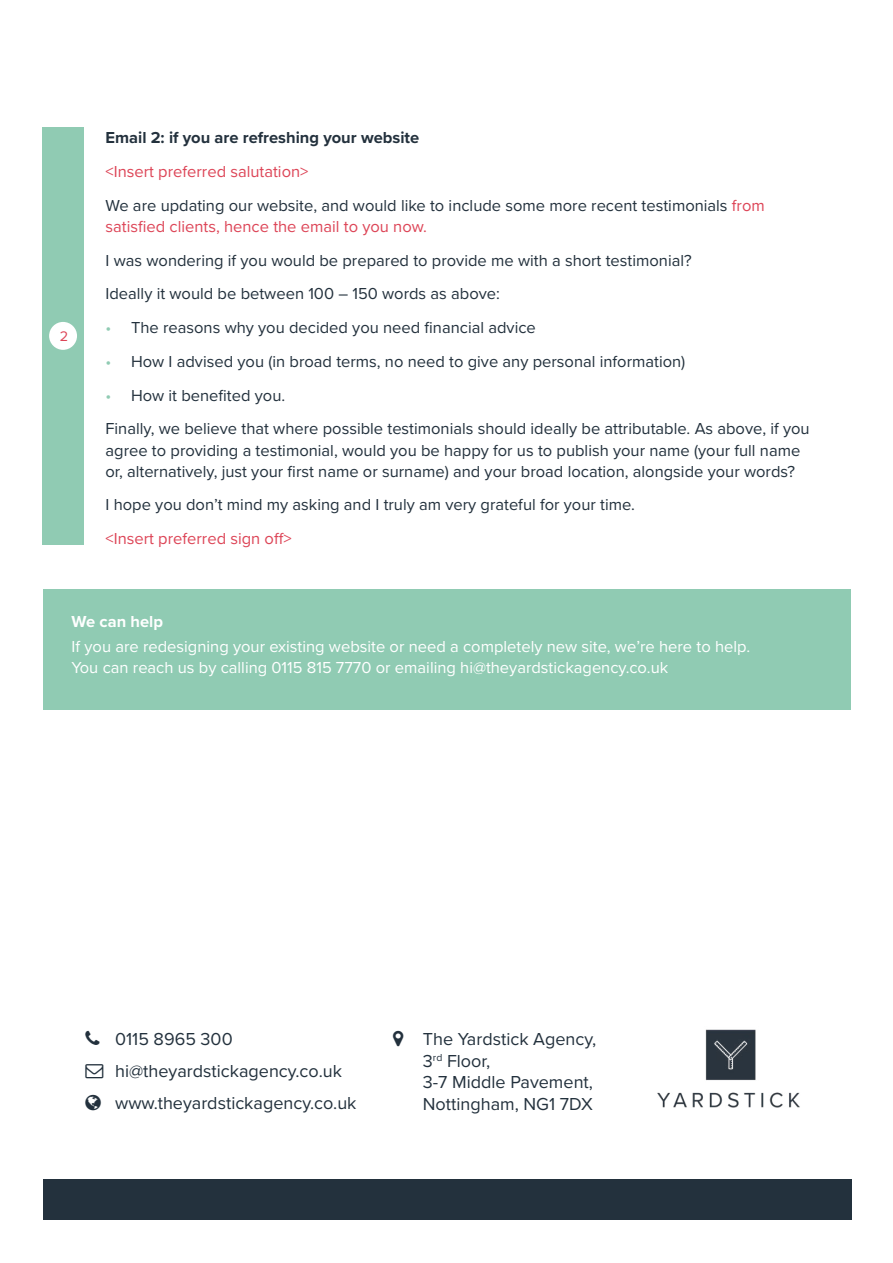
<style>
.page{position:relative;width:893px;height:1263px;background:#fff}
.page>*{position:absolute;margin:0;border:0;box-sizing:border-box;transform-origin:0 0}
.t1{font:18px/21.6px "Proxima Nova";color:#23313d}
.t2{font:16.5px/33.8px "Proxima Nova";color:#23313d}
.t3{font:16.5px/21px "Proxima Nova";color:#fff}
.t4{font:16.5px "Proxima Nova";color:#dd4557}
.t5{font:700 16.5px "Proxima Nova";color:#23313d}
.t6{font:700 16.5px "Proxima Nova";color:#fff}
.t7{font:14.4px "Proxima Nova";color:#dd4557}
.s1{color:#dd4557}
.s2{color:#90cbb3}
</style>
<div class="page">
<div style="left:43px;top:128px;width:41px;height:417px;background:#90cbb3"></div>
<div style="left:49px;top:322px;width:28px;height:28px;background:#fff;border-radius:50%"></div>
<div style="left:43px;top:589px;width:807px;height:121px;background:#90cbb3"></div>
<img style="left:657px;top:1029px;width:143px;height:79px">
<div style="left:43px;top:1180px;width:808px;height:40px;background:#23313d"></div>
<p class="t7" style="left:60px;top:325px;width:10px">2</p>
<p class="t5" style="left:106px;top:126px;width:315px">Email 2: if you are refreshing your website</p>
<p class="t2" style="left:106px;top:154px;width:661px"><span class="s1">&lt;Insert preferred salutation&gt;<br></span>We are updating our website, and would like to include some more recent testimonials <span class="s1">from</span></p>
<p class="t4" style="left:106px;top:214px;width:323px">satisfied clients, hence the email to you now.</p>
<p class="t2" style="left:106px;top:243px;width:588px">I was wondering if you would be prepared to provide me with a short testimonial?<br>Ideally it would be between 100 – 150 words as above:</p>
<p class="t2" style="left:106px;top:310px;width:432px"><span class="s2">•</span> The reasons why you decided you need financial advice</p>
<p class="t2" style="left:106px;top:344px;width:581px"><span class="s2">•</span> How I advised you (in broad terms, no need to give any personal information)</p>
<p class="t2" style="left:106px;top:378px;width:706px"><span class="s2">•</span> How it benefited you.<br>Finally, we believe that where possible testimonials should ideally be attributable. As above, if you</p>
<p class="t2" style="left:106px;top:439px;width:696px;line-height:21px">agree to providing a testimonial, would you be happy for us to publish your name (your full name or, alternatively, just your first name or surname) and your broad location, alongside your words?</p>
<p class="t2" style="left:106px;top:487px;width:531px">I hope you don’t mind my asking and I truly am very grateful for your time.</p>
<p class="t4" style="left:106px;top:526px;width:188px">&lt;Insert preferred sign off&gt;</p>
<p class="t6" style="left:72px;top:609px;width:93px">We can help</p>
<p class="t3" style="left:72px;top:635px;width:680px">If you are redesigning your existing website or need a completely new site, we’re here to help.<br>You can reach us by calling 0115 815 7770 or emailing hi@theyardstickagency.co.uk</p>
<p class="t1" style="left:115px;top:1022px;width:243px;line-height:32.1px">0115 8965 300 hi@theyardstickagency.co.uk www.theyardstickagency.co.uk</p>
<p class="t1" style="left:423px;top:1027px;width:175px">The Yardstick Agency,<br>3<sup>rd</sup> Floor,<br>3-7 Middle Pavement,<br>Nottingham, NG1 7DX</p>
</div>
